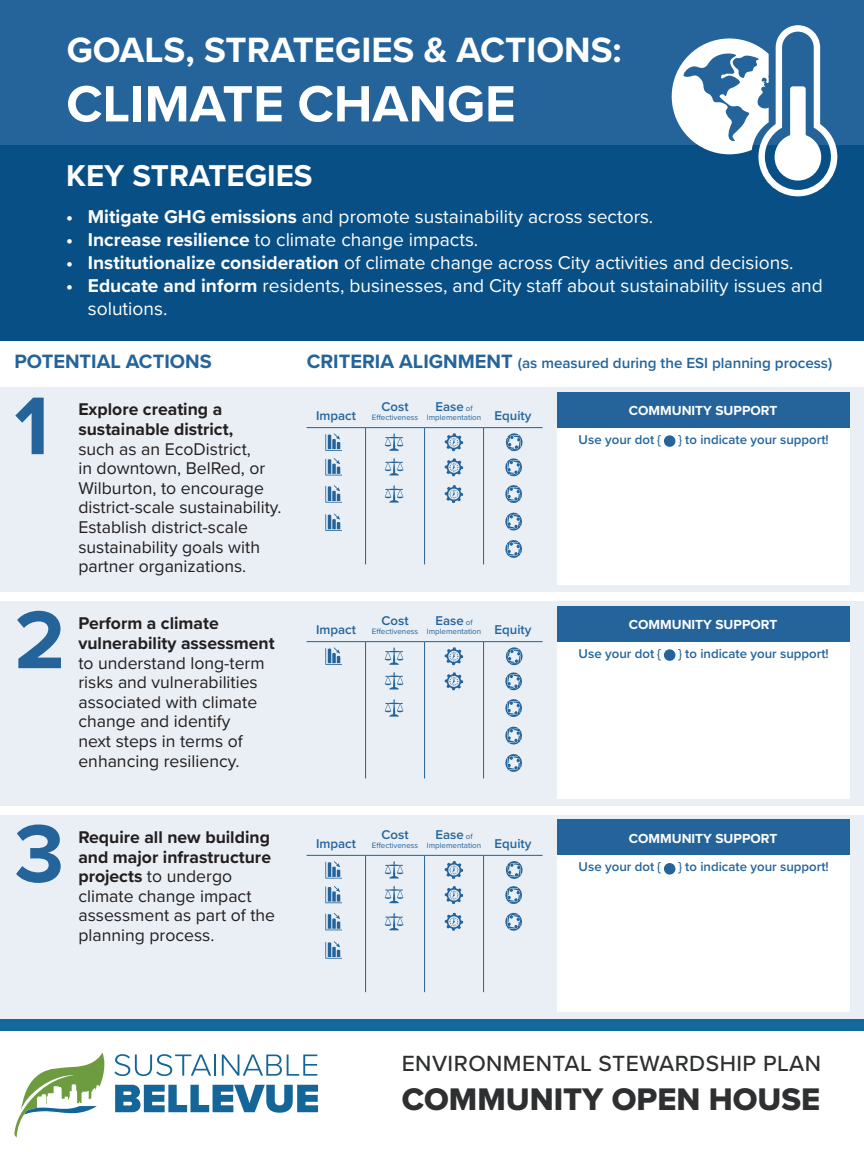
<style>
.page{position:relative;width:864px;height:1152px;background:#fff}
.page>*{position:absolute;margin:0;border:0;box-sizing:border-box;transform-origin:0 0}
.t1{font:700 84.8px "Proxima Nova";color:#24649b}
.t2{font:700 52.8px "Proxima Nova";color:#fff}
.t3{font:700 36.4px "Proxima Nova";color:#fff}
.t4{font:32.4px "Proxima Nova Extrabld";color:#2e2f30}
.t5{font:700 31.2px "Proxima Nova";color:#fff}
.t6{font:500 22.8px "Proxima Nova";letter-spacing:.02em;color:#2e2f30}
.t7{font:700 20px "Proxima Nova";color:#24649b}
.t8{font:19.2px/23px "Proxima Nova";color:#fff}
.t9{font:17.6px/19.6px "Proxima Nova";color:#231f20}
.t10{font:700 17.6px/19.6px "Proxima Nova";color:#231f20}
.t11{font:600 15.2px "Proxima Nova";color:#24649b}
.t12{font:700 13.6px "Proxima Nova";color:#fff}
.t13{font:600 13.2px "Proxima Nova";color:#24649b}
.t14{font:8px "Proxima Nova";color:#24649b}
.s1{font-weight:700}
.s2{font-weight:700;font-size:20px}
.s3{font-weight:400;font-size:8px}
.s4{font-weight:600;font-size:13.2px}
</style>
<div class="page">
<svg style="left:14px;top:1053px;width:91px;height:85px"></svg>
<svg style="left:115px;top:1085px;width:203px;height:28px"></svg>
<svg style="left:114px;top:1054px;width:97px;height:22px"></svg>
<hr style="left:214px;top:1055px;width:2px;height:21px;background:#146699">
<svg style="left:222px;top:1055px;width:95px;height:21px"></svg>
<div style="left:0;top:1020px;width:864px;height:11px;background:#15689b"></div>
<div style="left:0;top:0;width:864px;height:145px;background:#24649b"></div>
<div style="left:0;top:145px;width:864px;height:196px;background:#084f85"></div>
<svg style="left:672px;top:25px;width:165px;height:171px"></svg>
<div style="left:0;top:387px;width:864px;height:205px;background:#e9eff5"></div>
<hr style="left:365px;top:428px;width:1px;height:136px;background:#24649b">
<hr style="left:424px;top:428px;width:1px;height:136px;background:#24649b">
<hr style="left:483px;top:428px;width:1px;height:136px;background:#24649b">
<hr style="left:307px;top:427px;width:59px;height:1px;background:#156698">
<hr style="left:366px;top:427px;width:59px;height:1px;background:#156698">
<hr style="left:425px;top:427px;width:59px;height:1px;background:#156698">
<hr style="left:484px;top:427px;width:59px;height:1px;background:#156698">
<div style="left:557px;top:392px;width:293px;height:193px;background:#fff"></div>
<div style="left:557px;top:392px;width:293px;height:36px;background:#24649b"></div>
<div style="left:664px;top:435px;width:11px;height:12px;background:#24649b;border-radius:50%"></div>
<svg style="left:325px;top:433px;width:17px;height:18px"></svg>
<svg style="left:325px;top:458px;width:17px;height:18px"></svg>
<svg style="left:325px;top:485px;width:17px;height:18px"></svg>
<svg style="left:325px;top:513px;width:17px;height:18px"></svg>
<svg style="left:385px;top:433px;width:18px;height:18px"></svg>
<svg style="left:385px;top:458px;width:18px;height:18px"></svg>
<svg style="left:385px;top:485px;width:18px;height:18px"></svg>
<svg style="left:445px;top:433px;width:18px;height:18px"></svg>
<svg style="left:445px;top:458px;width:18px;height:18px"></svg>
<svg style="left:445px;top:485px;width:18px;height:18px"></svg>
<svg style="left:505px;top:433px;width:18px;height:44px"></svg>
<svg style="left:505px;top:485px;width:17px;height:18px"></svg>
<svg style="left:505px;top:512px;width:17px;height:19px"></svg>
<svg style="left:505px;top:540px;width:17px;height:18px"></svg>
<div style="left:0;top:601px;width:864px;height:205px;background:#e9eff5"></div>
<hr style="left:365px;top:642px;width:1px;height:136px;background:#24649b">
<hr style="left:424px;top:642px;width:1px;height:136px;background:#24649b">
<hr style="left:483px;top:642px;width:1px;height:136px;background:#24649b">
<hr style="left:307px;top:641px;width:59px;height:1px;background:#156698">
<hr style="left:366px;top:641px;width:59px;height:1px;background:#156698">
<hr style="left:425px;top:641px;width:59px;height:1px;background:#156698">
<hr style="left:484px;top:641px;width:59px;height:1px;background:#156698">
<div style="left:557px;top:606px;width:293px;height:193px;background:#fff"></div>
<div style="left:557px;top:606px;width:293px;height:36px;background:#24649b"></div>
<div style="left:664px;top:649px;width:11px;height:12px;background:#24649b;border-radius:50%"></div>
<svg style="left:325px;top:647px;width:17px;height:18px"></svg>
<svg style="left:385px;top:647px;width:18px;height:18px"></svg>
<svg style="left:385px;top:672px;width:18px;height:18px"></svg>
<svg style="left:385px;top:699px;width:18px;height:18px"></svg>
<svg style="left:445px;top:647px;width:18px;height:18px"></svg>
<svg style="left:445px;top:672px;width:18px;height:18px"></svg>
<svg style="left:505px;top:647px;width:18px;height:44px"></svg>
<svg style="left:505px;top:699px;width:17px;height:18px"></svg>
<svg style="left:505px;top:726px;width:17px;height:19px"></svg>
<svg style="left:505px;top:754px;width:17px;height:18px"></svg>
<div style="left:0;top:815px;width:864px;height:205px;background:#e9eff5"></div>
<hr style="left:365px;top:856px;width:1px;height:136px;background:#24649b">
<hr style="left:424px;top:856px;width:1px;height:136px;background:#24649b">
<hr style="left:483px;top:856px;width:1px;height:136px;background:#24649b">
<hr style="left:307px;top:855px;width:59px;height:1px;background:#156698">
<hr style="left:366px;top:855px;width:59px;height:1px;background:#156698">
<hr style="left:425px;top:855px;width:59px;height:1px;background:#156698">
<hr style="left:484px;top:855px;width:59px;height:1px;background:#156698">
<div style="left:557px;top:819px;width:293px;height:193px;background:#fff"></div>
<div style="left:557px;top:819px;width:293px;height:36px;background:#24649b"></div>
<div style="left:664px;top:863px;width:11px;height:12px;background:#24649b;border-radius:50%"></div>
<svg style="left:325px;top:861px;width:17px;height:18px"></svg>
<svg style="left:325px;top:886px;width:17px;height:17px"></svg>
<svg style="left:325px;top:913px;width:17px;height:17px"></svg>
<svg style="left:325px;top:941px;width:17px;height:18px"></svg>
<svg style="left:385px;top:861px;width:18px;height:18px"></svg>
<svg style="left:385px;top:886px;width:18px;height:17px"></svg>
<svg style="left:385px;top:913px;width:18px;height:17px"></svg>
<svg style="left:445px;top:861px;width:18px;height:18px"></svg>
<svg style="left:445px;top:886px;width:18px;height:18px"></svg>
<svg style="left:445px;top:913px;width:18px;height:18px"></svg>
<svg style="left:505px;top:861px;width:18px;height:43px"></svg>
<svg style="left:505px;top:912px;width:17px;height:19px"></svg>
<h3 class="t3" style="left:67px;top:23px;width:556px">GOALS, STRATEGIES &amp; ACTIONS:</h3>
<h2 class="t2" style="left:66px;top:64px;width:451px">CLIMATE CHANGE</h2>
<h3 class="t5" style="left:66px;top:153px;width:248px">KEY STRATEGIES</h3>
<p class="t8" style="left:66px;top:204px;width:589px"><span class="s1">• Mitigate GHG emissions</span> and promote sustainability across sectors.</p>
<p class="t8" style="left:66px;top:227px;width:414px"><span class="s1">• Increase resilience</span> to climate change impacts.</p>
<p class="t8" style="left:66px;top:250px;width:729px"><span class="s1">• Institutionalize consideration</span> of climate change across City activities and decisions.</p>
<p class="t8" style="left:88px;top:273px;width:737px;text-indent:-22px"><span class="s1">• Educate and inform</span> residents, businesses, and City staff about sustainability issues and solutions.</p>
<p class="t7" style="left:14px;top:347px;width:199px">POTENTIAL ACTIONS</p>
<p class="t11" style="left:307px;top:352px;width:527px"><span class="s2">CRITERIA ALIGNMENT</span> (as measured during the ESI planning process)</p>
<h1 class="t1" style="left:14px;top:363px;width:36px">1</h1>
<h1 class="t1" style="left:14px;top:577px;width:52px">2</h1>
<p class="t10" style="left:78px;top:399px;width:156px">Explore creating a sustainable district,</p>
<p class="t9" style="left:78px;top:438px;width:205px">such as an EcoDistrict,<br>in downtown, BelRed, or<br>Wilburton, to encourage district-scale sustainability.<br>Establish district-scale sustainability goals with partner organizations.</p>
<p class="t10" style="left:78px;top:613px;width:198px">Perform a climate vulnerability assessment</p>
<p class="t9" style="left:78px;top:652px;width:188px">to understand long-term risks and vulnerabilities associated with climate change and identify next steps in terms of enhancing resiliency.</p>
<h1 class="t1" style="left:14px;top:790px;width:51px">3</h1>
<p class="t9" style="left:78px;top:827px;width:198px"><span class="s1">Require all new building and major infrastructure projects</span> to undergo climate change impact assessment as part of the planning process.</p>
<p class="t13" style="left:316px;top:406px;width:41px">Impact</p>
<p class="t13" style="left:382px;top:397px;width:29px">Cost</p>
<p class="t14" style="left:372px;top:412px;width:48px">Effectiveness</p>
<p class="t13" style="left:435px;top:397px;width:39px">Ease <span class="s3">of</span></p>
<p class="t14" style="left:427px;top:412px;width:106px">Implementation <span class="s4">Equity</span></p>
<p class="t13" style="left:316px;top:620px;width:41px">Impact</p>
<p class="t13" style="left:382px;top:611px;width:29px">Cost</p>
<p class="t14" style="left:372px;top:626px;width:48px">Effectiveness</p>
<p class="t13" style="left:435px;top:611px;width:39px">Ease <span class="s3">of</span></p>
<p class="t14" style="left:427px;top:626px;width:106px">Implementation <span class="s4">Equity</span></p>
<p class="t13" style="left:316px;top:834px;width:41px">Impact</p>
<p class="t13" style="left:382px;top:824px;width:29px">Cost</p>
<p class="t14" style="left:372px;top:840px;width:48px">Effectiveness</p>
<p class="t13" style="left:435px;top:824px;width:39px">Ease <span class="s3">of</span></p>
<p class="t14" style="left:427px;top:840px;width:106px">Implementation <span class="s4">Equity</span></p>
<p class="t12" style="left:629px;top:400px;width:150px">COMMUNITY SUPPORT</p>
<p class="t13" style="left:579px;top:430px;width:84px">Use your dot {</p>
<p class="t13" style="left:678px;top:430px;width:152px">} to indicate your support!</p>
<p class="t12" style="left:629px;top:614px;width:150px">COMMUNITY SUPPORT</p>
<p class="t13" style="left:579px;top:644px;width:84px">Use your dot {</p>
<p class="t13" style="left:678px;top:644px;width:152px">} to indicate your support!</p>
<p class="t12" style="left:629px;top:828px;width:150px">COMMUNITY SUPPORT</p>
<p class="t13" style="left:579px;top:857px;width:84px">Use your dot {</p>
<p class="t13" style="left:678px;top:857px;width:152px">} to indicate your support!</p>
<p class="t6" style="left:402px;top:1046px;width:421px">ENVIRONMENTAL STEWARDSHIP PLAN</p>
<h3 class="t4" style="left:402px;top:1075px;width:420px">COMMUNITY OPEN HOUSE</h3>
</div>
